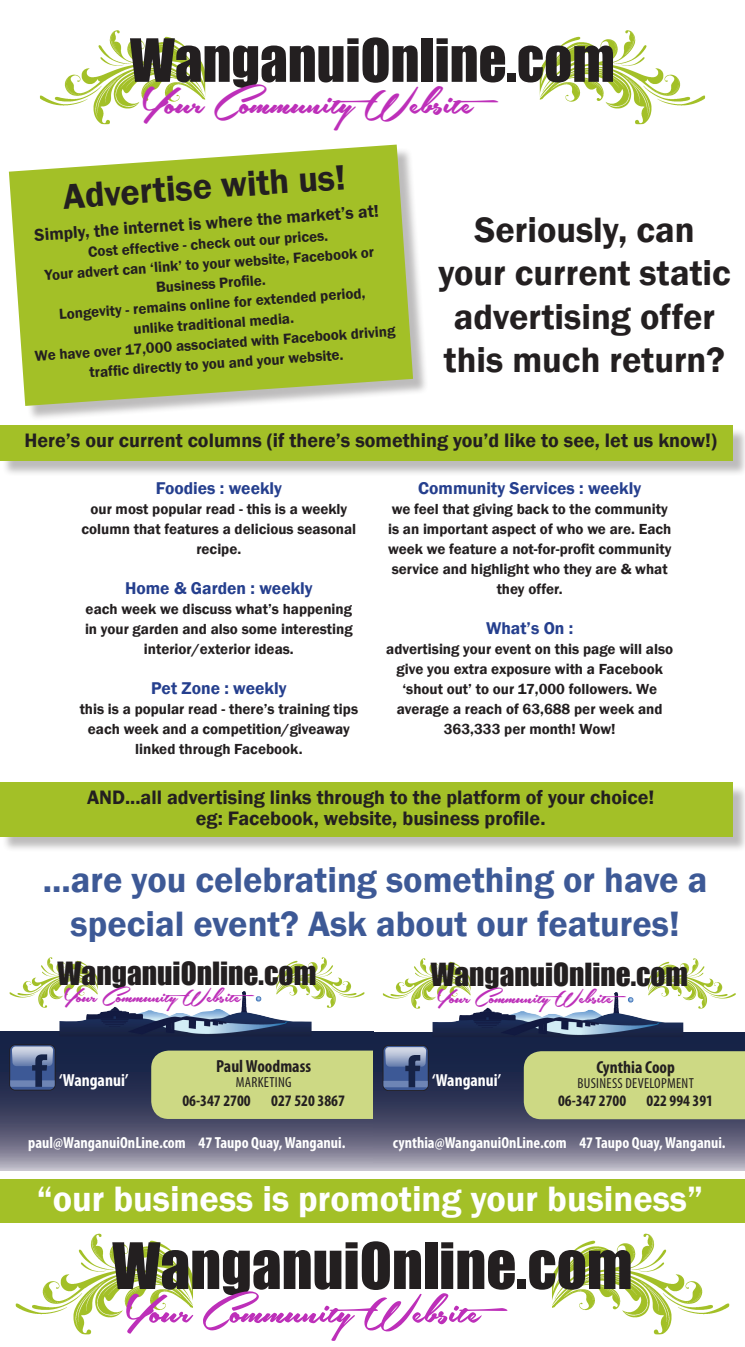
<style>
.page{position:relative;width:745px;height:1347px;background:#fff}
.page>*{position:absolute;margin:0;border:0;box-sizing:border-box;transform-origin:0 0}
.t1{font:59.12px "Impact";color:#231f20}
.t2{font:55.12px "Impact";color:#231f20}
.t3{font:51.88px "Southern Aire Personal Use Only";color:#bd2fb9}
.t4{font:48.38px "Southern Aire Personal Use Only";color:#bd2fb9}
.t5{font:600 36.25px/43.5px "Franklin Gothic";color:#231f20;text-align:center}
.t6{font:600 36.25px/43.5px "Franklin Gothic";color:#3d5996;text-align:center}
.t7{font:600 36.25px "Franklin Gothic";color:#fff}
.t8{font:29.38px "Impact";color:#231f20}
.t9{font:29.25px "Impact";color:#231f20}
.t10{font:25.75px "Southern Aire Personal Use Only";color:#bd2fb9}
.t11{font:25.62px "Southern Aire Personal Use Only";color:#bd2fb9}
.t12{font:600 20px "Franklin Gothic";color:#231f20}
.t13{font:600 17.5px "Franklin Gothic";color:#253f8e}
.t14{font:600 17.5px "Franklin Gothic";color:#231f20}
.t15{font:700 condensed 17.5px "Myriad Pro";color:#231f20}
.t16{font:700 condensed 17.5px "Myriad Pro";color:#fff}
.t17{font:700 condensed 16.12px "Myriad Pro";color:#fff}
.t18{font:700 condensed 16.12px "Myriad Pro";color:#231f20}
.t19{font:700 condensed 16px "Myriad Pro";color:#fff}
.t20{font:700 condensed 16px "Myriad Pro";color:#231f20}
.t21{font:600 15px/20px "Franklin Gothic";color:#231f20;text-align:center}
.t22{font:condensed 14.62px "Myriad Pro";letter-spacing:.02em;color:#231f20}
.t23{font:condensed 14.5px "Myriad Pro";letter-spacing:.02em;color:#231f20}
</style>
<div class="page">
<div style="left:0;top:1179px;width:744px;height:43px;background:#a3c027"></div>
<img style="left:40px;top:30px;width:165px;height:94px">
<img style="left:539px;top:30px;width:165px;height:94px">
<img style="left:16px;top:1233px;width:177px;height:101px">
<img style="left:552px;top:1233px;width:176px;height:101px">
<div style="left:2px;top:427px;width:742px;height:49px;background:#231f20;opacity:.3"></div>
<div style="left:0;top:425px;width:732px;height:36px;background:#a3c027"></div>
<div style="left:2px;top:784px;width:742px;height:68px;background:#231f20;opacity:.3"></div>
<div style="left:0;top:782px;width:732px;height:54px;background:#a3c027"></div>
<div style="left:11px;top:147px;width:417px;height:274px;background:#231f20;opacity:.3"></div>
<svg style="left:9px;top:145px;width:404px;height:261px;background:#acc541"></svg>
<svg style="left:0;top:1031px;width:373px;height:139px;background:#525671"></svg>
<svg style="left:9px;top:1044px;width:46px;height:46px;background:#5d6f99"></svg>
<img style="left:10px;top:957px;width:88px;height:50px">
<img style="left:276px;top:957px;width:88px;height:50px">
<img style="left:59px;top:991px;width:252px;height:45px">
<div style="left:151px;top:1050px;width:222px;height:69px;background:#cdd984"></div>
<svg style="left:373px;top:1032px;width:371px;height:138px;background:#535671"></svg>
<svg style="left:382px;top:1045px;width:46px;height:46px;background:#5d6f98"></svg>
<img style="left:382px;top:958px;width:88px;height:50px">
<img style="left:648px;top:958px;width:87px;height:50px">
<img style="left:432px;top:992px;width:250px;height:45px">
<div style="left:523px;top:1051px;width:221px;height:68px;background:#cdd984"></div>
<p class="t2" style="left:130px;top:17px;width:486px">WanganuiOnline.com</p>
<p class="t4" style="left:141px;top:78px;width:359px">Your Community Website</p>
<p class="t5" style="left:61px;top:175px;width:284px;rotate:-4deg">Advertise with us!</p>
<p class="t14" style="left:34px;top:224px;width:346px;rotate:-4deg">Simply, the internet is where the market’s at!</p>
<p class="t21" style="left:87px;top:242px;width:242px;rotate:-4deg">Cost effective - check out our prices.</p>
<p class="t21" style="left:44px;top:265px;width:331px;rotate:-4deg">Your advert can ‘link’ to your website, Facebook or<br>Business Profi le.</p>
<p class="t21" style="left:58px;top:304px;width:308px;rotate:-4deg">Longevity - remains online for extended period,</p>
<p class="t21" style="left:133px;top:319px;width:162px;rotate:-4deg">unlike traditional media.</p>
<p class="t21" style="left:34px;top:346px;width:362px;rotate:-4deg">We have over 17,000 associated with Facebook driving traffi c directly to you and your website.</p>
<p class="t5" style="left:438px;top:208px;width:293px">Seriously, can your current static advertising offer this much return?</p>
<p class="t12" style="left:24px;top:428px;width:693px">Here’s our current columns (if there’s something you’d like to see, let us know!)</p>
<p class="t13" style="left:156px;top:477px;width:128px">Foodies : weekly</p>
<p class="t21" style="left:81px;top:499px;width:276px">our most popular read - this is a weekly column that features a delicious seasonal recipe.</p>
<p class="t13" style="left:125px;top:577px;width:189px">Home &amp; Garden : weekly</p>
<p class="t21" style="left:85px;top:599px;width:269px">each week we discuss what’s happening in your garden and also some interesting interior/exterior ideas.</p>
<p class="t13" style="left:151px;top:677px;width:137px">Pet Zone : weekly</p>
<p class="t21" style="left:80px;top:699px;width:280px">this is a popular read - there’s training tips each week and a competition/giveaway linked through Facebook.</p>
<p class="t13" style="left:418px;top:477px;width:224px">Community Services : weekly</p>
<p class="t21" style="left:388px;top:499px;width:285px">we feel that giving back to the community is an important aspect of who we are. Each week we feature a not-for-profit community service and highlight who they are &amp; what they offer.</p>
<p class="t13" style="left:485px;top:617px;width:89px">What’s On :</p>
<p class="t21" style="left:386px;top:639px;width:288px">advertising your event on this page will also give you extra exposure with a Facebook ‘shout out’ to our 17,000 followers. We average a reach of 63,688 per week and 363,333 per month! Wow!</p>
<p class="t12" style="left:87px;top:785px;width:568px">AND...all advertising links through to the platform of your choice!</p>
<p class="t12" style="left:196px;top:806px;width:351px">eg: Facebook, website, business profile.</p>
<p class="t6" style="left:43px;top:858px;width:665px">...are you celebrating something or have a special event? Ask about our features!</p>
<h3 class="t8" style="left:58px;top:950px;width:260px">WanganuiOnline.com</h3>
<h3 class="t10" style="left:63px;top:983px;width:193px">Your Community Website</h3>
<h3 class="t9" style="left:430px;top:952px;width:259px">WanganuiOnline.com</h3>
<h3 class="t11" style="left:436px;top:984px;width:192px">Your Community Website</h3>
<p class="t16" style="left:59px;top:1069px;width:71px">‘Wanganui’</p>
<p class="t15" style="left:216px;top:1055px;width:96px">Paul Woodmass</p>
<p class="t22" style="left:236px;top:1073px;width:57px">MARKETING</p>
<p class="t18" style="left:182px;top:1090px;width:70px">06-347 2700</p>
<p class="t18" style="left:271px;top:1090px;width:75px">027 520 3867</p>
<p class="t16" style="left:432px;top:1069px;width:71px">‘Wanganui’</p>
<p class="t15" style="left:596px;top:1056px;width:80px">Cynthia Coop</p>
<p class="t23" style="left:577px;top:1074px;width:118px">BUSINESS DEVELOPMENT</p>
<p class="t20" style="left:557px;top:1091px;width:70px">06-347 2700</p>
<p class="t20" style="left:646px;top:1091px;width:68px">022 994 391</p>
<p class="t17" style="left:28px;top:1132px;width:318px">paul@WanganuiOnLine.com 47 Taupo Quay, Wanganui.</p>
<p class="t19" style="left:392px;top:1132px;width:334px">cynthia@WanganuiOnLine.com 47 Taupo Quay, Wanganui.</p>
<p class="t7" style="left:37px;top:1176px;width:667px">“our business is promoting your business”</p>
<p class="t1" style="left:112px;top:1219px;width:521px">WanganuiOnline.com</p>
<p class="t3" style="left:124px;top:1284px;width:386px">Your Community Website</p>
</div>
